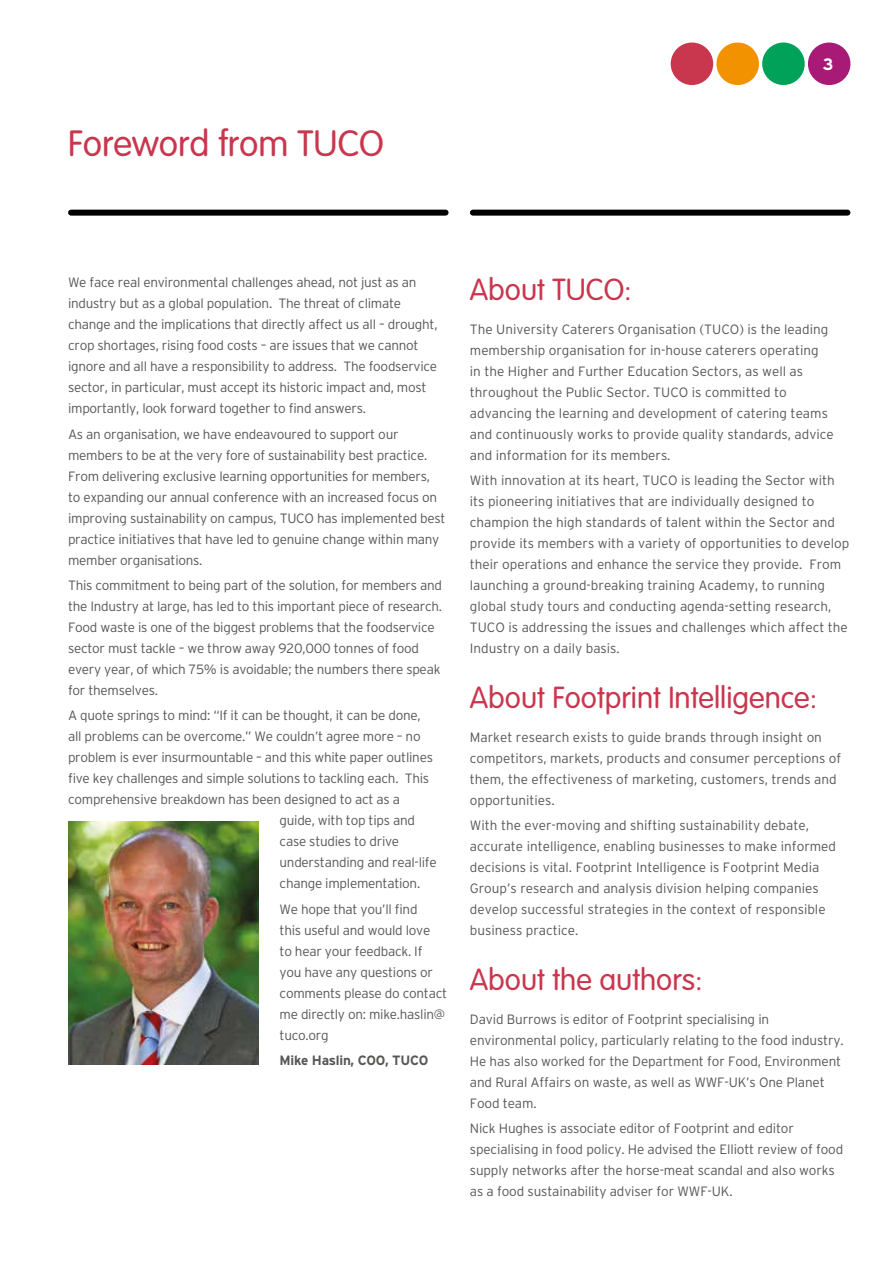
<style>
.page{position:relative;width:893px;height:1263px;background:#fff}
.page>*{position:absolute;margin:0;border:0;box-sizing:border-box;transform-origin:0 0}
.t1{font:300 36px "VAG Rounded";color:#c8374e}
.t2{font:300 30px "VAG Rounded";color:#c8374e}
.t3{font:700 16.5px "Interstate";color:#fff}
.t4{font:300 13.5px/21px "Interstate";letter-spacing:-.01em;color:#575756}
.t5{font:700 13.5px "Interstate";letter-spacing:-.02em;color:#575756}
</style>
<div class="page">
<div style="left:671px;top:43px;width:42px;height:42px;background:#c8374e;border-radius:50%"></div>
<div style="left:716px;top:43px;width:43px;height:42px;background:#f39200;border-radius:50%"></div>
<div style="left:762px;top:43px;width:43px;height:42px;background:#00a159;border-radius:50%"></div>
<div style="left:808px;top:43px;width:42px;height:42px;background:#a71a75;border-radius:50%"></div>
<div style="left:71px;top:210px;width:375px;height:6px;background:#000"></div>
<div style="left:473px;top:210px;width:374px;height:6px;background:#000"></div>
<img style="left:68px;top:822px;width:190px;height:242px">
<h1 class="t1" style="left:68px;top:123px;width:317px">Foreword from TUCO</h1>
<p class="t3" style="left:823px;top:55px;width:12px">3</p>
<p class="t4" style="left:68px;top:272px;width:371px">We face real environmental challenges ahead, not just as an industry but as a global population. The threat of climate change and the implications that directly affect us all – drought, crop shortages, rising food costs – are issues that we cannot ignore and all have a responsibility to address. The foodservice sector, in particular, must accept its historic impact and, most importantly, look forward together to find answers.</p>
<p class="t4" style="left:68px;top:423px;width:379px">As an organisation, we have endeavoured to support our members to be at the very fore of sustainability best practice.<br>From delivering exclusive learning opportunities for members, to expanding our annual conference with an increased focus on improving sustainability on campus, TUCO has implemented best practice initiatives that have led to genuine change within many member organisations.</p>
<p class="t4" style="left:68px;top:574px;width:376px">This commitment to being part of the solution, for members and the Industry at large, has led to this important piece of research.<br>Food waste is one of the biggest problems that the foodservice sector must tackle – we throw away 920,000 tonnes of food every year, of which 75% is avoidable; the numbers there speak for themselves.</p>
<p class="t4" style="left:68px;top:705px;width:354px">A quote springs to mind: “If it can be thought, it can be done,</p>
<p class="t4" style="left:68px;top:726px;width:354px">all problems can be overcome.” We couldn’t agree more – no</p>
<p class="t4" style="left:68px;top:747px;width:366px">problem is ever insurmountable – and this white paper outlines</p>
<p class="t4" style="left:68px;top:768px;width:363px">five key challenges and simple solutions to tackling each. This</p>
<p class="t4" style="left:68px;top:789px;width:333px">comprehensive breakdown has been designed to act as a</p>
<p class="t4" style="left:280px;top:810px;width:137px">guide, with top tips and</p>
<p class="t4" style="left:280px;top:831px;width:121px">case studies to drive</p>
<p class="t4" style="left:280px;top:852px;width:159px">understanding and real-life</p>
<p class="t4" style="left:280px;top:873px;width:142px">change implementation.</p>
<p class="t4" style="left:280px;top:898px;width:169px">We hope that you’ll find<br>this useful and would love<br>to hear your feedback. If you have any questions or comments please do contact me directly on: mike.haslin@ tuco.org</p>
<p class="t5" style="left:280px;top:1052px;width:151px">Mike Haslin, COO, TUCO</p>
<h2 class="t2" style="left:470px;top:272px;width:163px">About TUCO:</h2>
<p class="t4" style="left:470px;top:318px;width:365px">The University Caterers Organisation (TUCO) is the leading membership organisation for in-house caterers operating<br>in the Higher and Further Education Sectors, as well as throughout the Public Sector. TUCO is committed to advancing the learning and development of catering teams and continuously works to provide quality standards, advice and information for its members.</p>
<p class="t4" style="left:470px;top:470px;width:381px">With innovation at its heart, TUCO is leading the Sector with its pioneering initiatives that are individually designed to champion the high standards of talent within the Sector and provide its members with a variety of opportunities to develop their operations and enhance the service they provide. From launching a ground-breaking training Academy, to running global study tours and conducting agenda-setting research, TUCO is addressing the issues and challenges which affect the Industry on a daily basis.</p>
<h2 class="t2" style="left:470px;top:680px;width:349px">About Footprint Intelligence:</h2>
<p class="t4" style="left:470px;top:726px;width:373px">Market research exists to guide brands through insight on competitors, markets, products and consumer perceptions of them, the effectiveness of marketing, customers, trends and opportunities.</p>
<p class="t4" style="left:470px;top:815px;width:368px">With the ever-moving and shifting sustainability debate, accurate intelligence, enabling businesses to make informed decisions is vital. Footprint Intelligence is Footprint Media Group’s research and analysis division helping companies develop successful strategies in the context of responsible business practice.</p>
<h2 class="t2" style="left:470px;top:962px;width:234px">About the authors:</h2>
<p class="t4" style="left:470px;top:1008px;width:375px">David Burrows is editor of Footprint specialising in environmental policy, particularly relating to the food industry.<br>He has also worked for the Department for Food, Environment and Rural Affairs on waste, as well as WWF-UK’s One Planet Food team.</p>
<p class="t4" style="left:470px;top:1118px;width:375px">Nick Hughes is associate editor of Footprint and editor specialising in food policy. He advised the Elliott review of food supply networks after the horse-meat scandal and also works as a food sustainability adviser for WWF-UK.</p>
</div>
